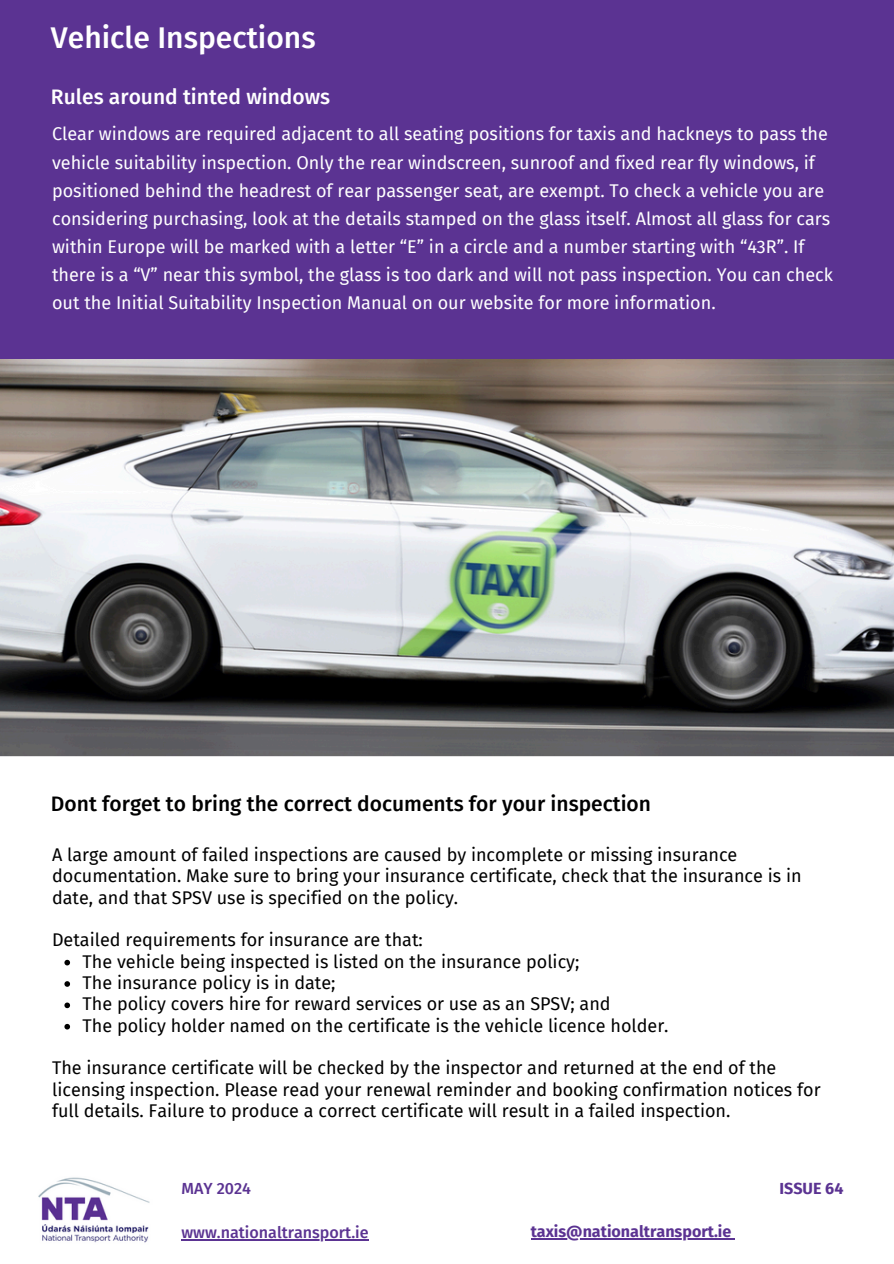
<style>
.page{position:relative;width:894px;height:1264px;background:#fff}
.page>*{position:absolute;margin:0;border:0;box-sizing:border-box;transform-origin:0 0}
.t1{font:500 30px "Fira Sans";color:#fff}
.t2{font:500 21px "Fira Sans";color:#000001}
.t3{font:500 21px "Fira Sans";color:#fff}
.t4{font:18px/21.3px "Fira Sans";color:#000}
.t5{font:18px/28.2px "Fira Sans";color:#fff}
.t6{font:700 16.05px "Fira Sans";color:#5b3392}
.t7{font:500 16.05px "Fira Sans";color:#5b3392}
</style>
<div class="page">
<div style="left:0;top:0;width:893px;height:359px;background:#5b3392"></div>
<img style="left:0;top:359px;width:892px;height:397px">
<img style="left:38px;top:1177px;width:112px;height:66px">
<hr style="left:181px;top:1239px;width:187px;height:1px;background:#5b3392">
<svg style="left:64px;top:959px;width:6px;height:6px"></svg>
<svg style="left:64px;top:981px;width:6px;height:5px"></svg>
<svg style="left:64px;top:1002px;width:6px;height:6px"></svg>
<svg style="left:64px;top:1023px;width:6px;height:6px"></svg>
<hr style="left:530px;top:1238px;width:201px;height:1px;background:#5b3392">
<p class="t1" style="left:51px;top:20px;width:266px">Vehicle Inspections</p>
<h1 class="t3" style="left:51px;top:84px;width:280px">Rules around tinted windows</h1>
<h2 class="t5" style="left:52px;top:120px;width:782px">Clear windows are required adjacent to all seating positions for taxis and hackneys to pass the vehicle suitability inspection. Only the rear windscreen, sunroof and fixed rear fly windows, if positioned behind the headrest of rear passenger seat, are exempt. To check a vehicle you are considering purchasing, look at the details stamped on the glass itself. Almost all glass for cars within Europe will be marked with a letter “E” in a circle and a number starting with “43R”. If there is a “V” near this symbol, the glass is too dark and will not pass inspection. You can check out the Initial Suitability Inspection Manual on our website for more information.</h2>
<p class="t2" style="left:51px;top:791px;width:601px">Dont forget to bring the correct documents for your inspection</p>
<p class="t4" style="left:52px;top:844px;width:750px">A large amount of failed inspections are caused by incomplete or missing insurance documentation. Make sure to bring your insurance certificate, check that the insurance is in date, and that SPSV use is specified on the policy.</p>
<p class="t4" style="left:52px;top:929px;width:372px">Detailed requirements for insurance are that:</p>
<h3 class="t4" style="left:83px;top:951px;width:498px">The vehicle being inspected is listed on the insurance policy;</h3>
<p class="t4" style="left:83px;top:972px;width:254px">The insurance policy is in date;</p>
<h4 class="t4" style="left:83px;top:993px;width:529px">The policy covers hire for reward services or use as an SPSV; and</h4>
<p class="t4" style="left:83px;top:1015px;width:587px">The policy holder named on the certificate is the vehicle licence holder.</p>
<h4 class="t4" style="left:52px;top:1057px;width:769px">The insurance certificate will be checked by the inspector and returned at the end of the licensing inspection. Please read your renewal reminder and booking confirmation notices for full details. Failure to produce a correct certificate will result in a failed inspection.</h4>
<h3 class="t7" style="left:181px;top:1178px;width:71px">MAY 2024</h3>
<p class="t6" style="left:779px;top:1178px;width:66px">ISSUE 64</p>
<h3 class="t7" style="left:181px;top:1222px;width:188px">www.nationaltransport.ie</h3>
<p class="t6" style="left:530px;top:1222px;width:202px">taxis@nationaltransport.ie</p>
</div>
